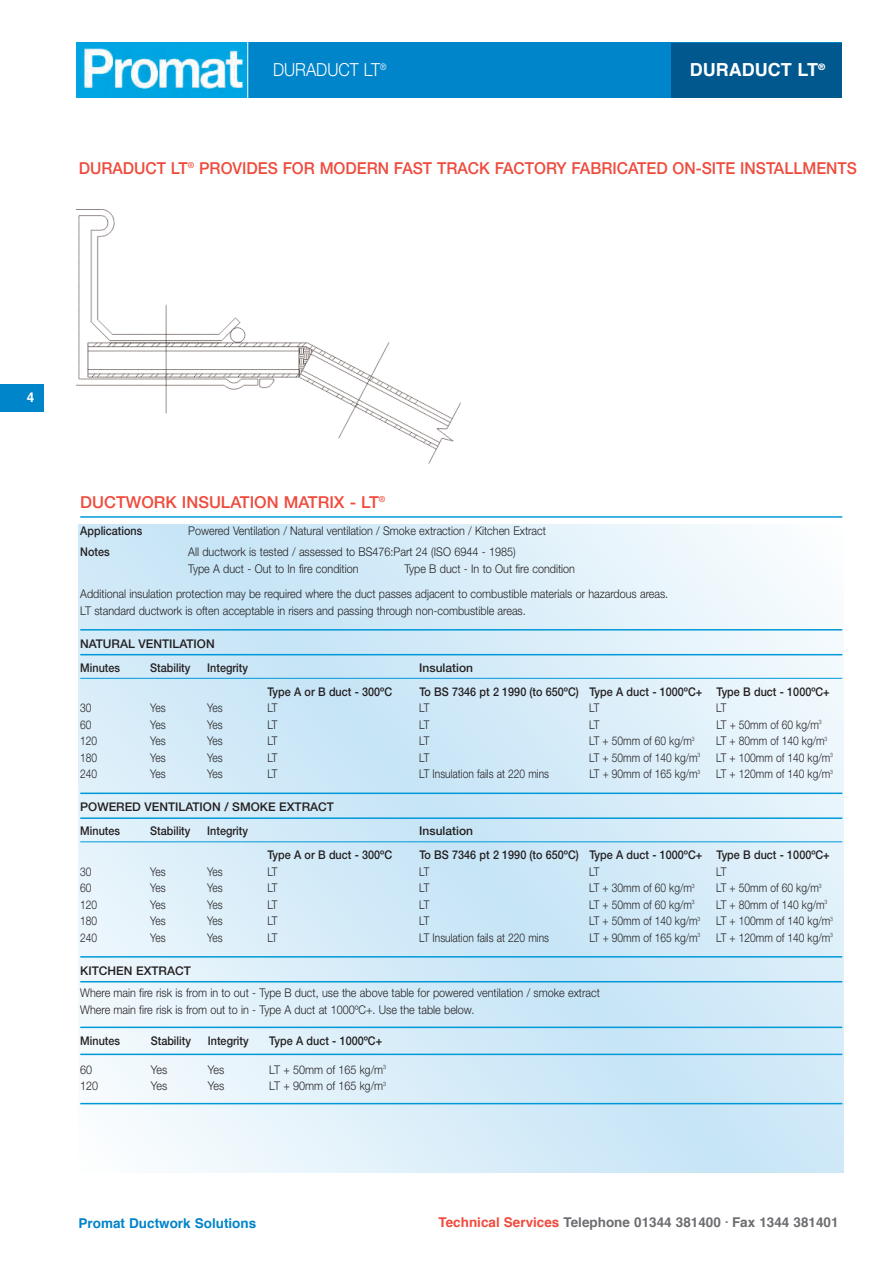
<style>
.page{position:relative;width:893px;height:1263px;background:#fff}
.page>*{position:absolute;margin:0;border:0;box-sizing:border-box;transform-origin:0 0}
.t1{font:300 18px "Helvetica Neue";color:#fff;scale:.9 1}
.t2{font:700 18px "Helvetica";color:#fff}
.t3{font:500 16.5px "Helvetica Neue";color:#ef4b3d;scale:.95 1}
.t4{font:500 16.5px "Helvetica Neue";color:#ef4b3d}
.t5{font:700 13.5px "Helvetica";color:#6c6d70}
.t6{font:700 13.5px "Helvetica";color:#0084ca}
.t7{font:700 13.5px "Helvetica";color:#fff}
.t8{font:300 12px/16.5px "Helvetica Neue";color:#231f20;scale:.9 1}
.t9{font:300 12px "Helvetica Neue";color:#231f20;scale:.85 1}
.t10{font:500 12px "Helvetica Neue";color:#231f20;scale:.9 1}
.t11{font:500 12px/24px "Helvetica Neue";color:#231f20}
.s1{color:#ef4b3d}
</style>
<div class="page">
<div style="left:247px;top:43px;width:595px;height:55px;background:#0084ca"></div>
<img style="left:77px;top:43px;width:170px;height:55px">
<hr style="left:247px;top:39px;width:1px;height:59px;background:#fff">
<div style="left:0;top:384px;width:44px;height:27px;background:#0084ca"></div>
<div style="left:671px;top:43px;width:171px;height:54px;background:#00588e"></div>
<hr style="left:80px;top:516px;width:762px;height:2px;background:#0099d8">
<img style="left:79px;top:525px;width:765px;height:648px">
<hr style="left:80px;top:629px;width:762px;height:1px;background:#0099d8">
<hr style="left:80px;top:654px;width:762px;height:1px;background:#0099d8">
<hr style="left:80px;top:678px;width:762px;height:1px;background:#0099d8">
<hr style="left:80px;top:792px;width:762px;height:2px;background:#0099d8">
<hr style="left:80px;top:817px;width:762px;height:2px;background:#0099d8">
<hr style="left:80px;top:841px;width:762px;height:1px;background:#0099d8">
<hr style="left:80px;top:956px;width:762px;height:1px;background:#0099d8">
<hr style="left:80px;top:981px;width:762px;height:1px;background:#0099d8">
<hr style="left:80px;top:1026px;width:762px;height:2px;background:#0099d8">
<hr style="left:80px;top:1053px;width:762px;height:2px;background:#0099d8">
<hr style="left:80px;top:1103px;width:762px;height:1px;background:#0099d8">
<img style="left:76px;top:210px;width:384px;height:253px">
<h1 class="t1" style="left:273px;top:63px;width:128px">DURADUCT LT<sup>®</sup></h1>
<h1 class="t2" style="left:690px;top:62px;width:137px">DURADUCT LT<sup>®</sup></h1>
<h2 class="t3" style="left:79px;top:162px;width:821px">DURADUCT LT<sup>®</sup> PROVIDES FOR MODERN FAST TRACK FACTORY FABRICATED ON-SITE INSTALLMENTS</h2>
<p class="t7" style="left:27px;top:391px;width:9px">4</p>
<h2 class="t4" style="left:80px;top:496px;width:307px">DUCTWORK INSULATION MATRIX - LT<sup>®</sup></h2>
<p class="t10" style="left:80px;top:526px;width:70px">Applications</p>
<p class="t8" style="left:188px;top:524px;width:399px">Powered Ventilation / Natural ventilation / Smoke extraction / Kitchen Extract</p>
<p class="t10" style="left:80px;top:547px;width:34px">Notes</p>
<p class="t8" style="left:188px;top:545px;width:365px">All ductwork is tested / assessed to BS476:Part 24 (ISO 6944 - 1985)<br>Type A duct - Out to In fire condition</p>
<p class="t8" style="left:80px;top:557px;width:655px;line-height:25.5px;text-indent:324px">Type B duct - In to Out fire condition<br>Additional insulation protection may be required where the duct passes adjacent to combustible materials or hazardous areas.</p>
<p class="t8" style="left:80px;top:603px;width:497px">LT standard ductwork is often acceptable in risers and passing through non-combustible areas.</p>
<p class="t11" style="left:80px;top:632px;width:136px">NATURAL VENTILATION<br>Minutes</p>
<p class="t10" style="left:150px;top:663px;width:46px">Stability</p>
<p class="t10" style="left:207px;top:663px;width:47px">Integrity</p>
<p class="t11" style="left:419px;top:656px;width:55px">Insulation</p>
<p class="t10" style="left:267px;top:687px;width:140px">Type A or B duct - 300ºC</p>
<p class="t10" style="left:419px;top:687px;width:457px">To BS 7346 pt 2 1990 (to 650ºC) Type A duct - 1000ºC+ Type B duct - 1000ºC+</p>
<p class="t9" style="left:80px;top:703px;width:15px">30</p>
<p class="t9" style="left:150px;top:703px;width:20px">Yes</p>
<p class="t9" style="left:207px;top:703px;width:20px">Yes</p>
<p class="t9" style="left:267px;top:703px;width:14px">LT</p>
<p class="t9" style="left:419px;top:703px;width:14px">LT</p>
<p class="t9" style="left:589px;top:703px;width:14px">LT</p>
<p class="t9" style="left:716px;top:703px;width:14px">LT</p>
<p class="t9" style="left:80px;top:720px;width:15px">60</p>
<p class="t9" style="left:150px;top:720px;width:20px">Yes</p>
<p class="t9" style="left:207px;top:720px;width:20px">Yes</p>
<p class="t9" style="left:267px;top:720px;width:14px">LT</p>
<p class="t9" style="left:419px;top:720px;width:14px">LT</p>
<p class="t9" style="left:589px;top:720px;width:14px">LT</p>
<p class="t9" style="left:716px;top:720px;width:125px">LT + 50mm of 60 kg/m<sup>3</sup></p>
<p class="t9" style="left:80px;top:736px;width:22px">120</p>
<p class="t9" style="left:150px;top:736px;width:20px">Yes</p>
<p class="t9" style="left:207px;top:736px;width:20px">Yes</p>
<p class="t9" style="left:267px;top:736px;width:14px">LT</p>
<p class="t9" style="left:419px;top:736px;width:14px">LT</p>
<p class="t9" style="left:589px;top:736px;width:125px">LT + 50mm of 60 kg/m<sup>3</sup></p>
<p class="t9" style="left:716px;top:736px;width:132px">LT + 80mm of 140 kg/m<sup>3</sup></p>
<p class="t9" style="left:80px;top:753px;width:22px">180</p>
<p class="t9" style="left:150px;top:753px;width:20px">Yes</p>
<p class="t9" style="left:207px;top:753px;width:20px">Yes</p>
<p class="t9" style="left:267px;top:753px;width:14px">LT</p>
<p class="t9" style="left:419px;top:753px;width:14px">LT</p>
<p class="t9" style="left:589px;top:753px;width:132px">LT + 50mm of 140 kg/m<sup>3</sup></p>
<p class="t9" style="left:716px;top:753px;width:139px">LT + 100mm of 140 kg/m<sup>3</sup></p>
<p class="t9" style="left:80px;top:769px;width:22px">240</p>
<p class="t9" style="left:150px;top:769px;width:20px">Yes</p>
<p class="t9" style="left:207px;top:769px;width:20px">Yes</p>
<p class="t9" style="left:267px;top:769px;width:14px">LT</p>
<p class="t9" style="left:419px;top:769px;width:154px">LT Insulation fails at 220 mins</p>
<p class="t9" style="left:589px;top:769px;width:132px">LT + 90mm of 165 kg/m<sup>3</sup></p>
<p class="t9" style="left:716px;top:769px;width:139px">LT + 120mm of 140 kg/m<sup>3</sup></p>
<p class="t11" style="left:80px;top:796px;width:255px">POWERED VENTILATION / SMOKE EXTRACT<br>Minutes</p>
<p class="t10" style="left:150px;top:826px;width:46px">Stability</p>
<p class="t10" style="left:207px;top:826px;width:47px">Integrity</p>
<p class="t11" style="left:419px;top:820px;width:55px">Insulation</p>
<p class="t10" style="left:267px;top:850px;width:140px">Type A or B duct - 300ºC</p>
<p class="t10" style="left:419px;top:850px;width:457px">To BS 7346 pt 2 1990 (to 650ºC) Type A duct - 1000ºC+ Type B duct - 1000ºC+</p>
<p class="t9" style="left:80px;top:867px;width:15px">30</p>
<p class="t9" style="left:150px;top:867px;width:20px">Yes</p>
<p class="t9" style="left:207px;top:867px;width:20px">Yes</p>
<p class="t9" style="left:267px;top:867px;width:14px">LT</p>
<p class="t9" style="left:419px;top:867px;width:14px">LT</p>
<p class="t9" style="left:589px;top:867px;width:14px">LT</p>
<p class="t9" style="left:716px;top:867px;width:14px">LT</p>
<p class="t9" style="left:80px;top:883px;width:15px">60</p>
<p class="t9" style="left:150px;top:883px;width:20px">Yes</p>
<p class="t9" style="left:207px;top:883px;width:20px">Yes</p>
<p class="t9" style="left:267px;top:883px;width:14px">LT</p>
<p class="t9" style="left:419px;top:883px;width:14px">LT</p>
<p class="t9" style="left:589px;top:883px;width:125px">LT + 30mm of 60 kg/m<sup>3</sup></p>
<p class="t9" style="left:716px;top:883px;width:125px">LT + 50mm of 60 kg/m<sup>3</sup></p>
<p class="t9" style="left:80px;top:900px;width:22px">120</p>
<p class="t9" style="left:150px;top:900px;width:20px">Yes</p>
<p class="t9" style="left:207px;top:900px;width:20px">Yes</p>
<p class="t9" style="left:267px;top:900px;width:14px">LT</p>
<p class="t9" style="left:419px;top:900px;width:14px">LT</p>
<p class="t9" style="left:589px;top:900px;width:125px">LT + 50mm of 60 kg/m<sup>3</sup></p>
<p class="t9" style="left:716px;top:900px;width:132px">LT + 80mm of 140 kg/m<sup>3</sup></p>
<p class="t9" style="left:80px;top:916px;width:22px">180</p>
<p class="t9" style="left:150px;top:916px;width:20px">Yes</p>
<p class="t9" style="left:207px;top:916px;width:20px">Yes</p>
<p class="t9" style="left:267px;top:916px;width:14px">LT</p>
<p class="t9" style="left:419px;top:916px;width:14px">LT</p>
<p class="t9" style="left:589px;top:916px;width:132px">LT + 50mm of 140 kg/m<sup>3</sup></p>
<p class="t9" style="left:716px;top:916px;width:139px">LT + 100mm of 140 kg/m<sup>3</sup></p>
<p class="t9" style="left:80px;top:933px;width:22px">240</p>
<p class="t9" style="left:150px;top:933px;width:20px">Yes</p>
<p class="t9" style="left:207px;top:933px;width:20px">Yes</p>
<p class="t9" style="left:267px;top:933px;width:14px">LT</p>
<p class="t9" style="left:419px;top:933px;width:154px">LT Insulation fails at 220 mins</p>
<p class="t9" style="left:589px;top:933px;width:132px">LT + 90mm of 165 kg/m<sup>3</sup></p>
<p class="t9" style="left:716px;top:933px;width:139px">LT + 120mm of 140 kg/m<sup>3</sup></p>
<p class="t11" style="left:80px;top:959px;width:112px">KITCHEN EXTRACT</p>
<p class="t8" style="left:80px;top:986px;width:579px">Where main fire risk is from in to out - Type B duct, use the above table for powered ventilation / smoke extract<br>Where main fire risk is from out to in - Type A duct at 1000ºC+. Use the table below.</p>
<p class="t10" style="left:80px;top:1036px;width:46px">Minutes</p>
<p class="t10" style="left:151px;top:1036px;width:46px">Stability</p>
<p class="t10" style="left:208px;top:1036px;width:47px">Integrity</p>
<p class="t10" style="left:269px;top:1036px;width:127px">Type A duct - 1000ºC+</p>
<p class="t8" style="left:80px;top:1062px;width:15px">60</p>
<p class="t8" style="left:151px;top:1062px;width:20px">Yes</p>
<p class="t8" style="left:208px;top:1062px;width:20px">Yes</p>
<p class="t8" style="left:269px;top:1062px;width:131px">LT + 50mm of 165 kg/m<sup>3</sup></p>
<p class="t8" style="left:80px;top:1079px;width:22px">120</p>
<p class="t8" style="left:151px;top:1079px;width:20px">Yes</p>
<p class="t8" style="left:208px;top:1079px;width:20px">Yes</p>
<p class="t8" style="left:269px;top:1079px;width:131px">LT + 90mm of 165 kg/m<sup>3</sup></p>
<p class="t6" style="left:79px;top:1217px;width:179px">Promat Ductwork Solutions</p>
<p class="t5" style="left:438px;top:1217px;width:402px"><span class="s1">Technical Services</span> Telephone 01344 381400 <sup>.</sup> Fax 1344 381401</p>
</div>
